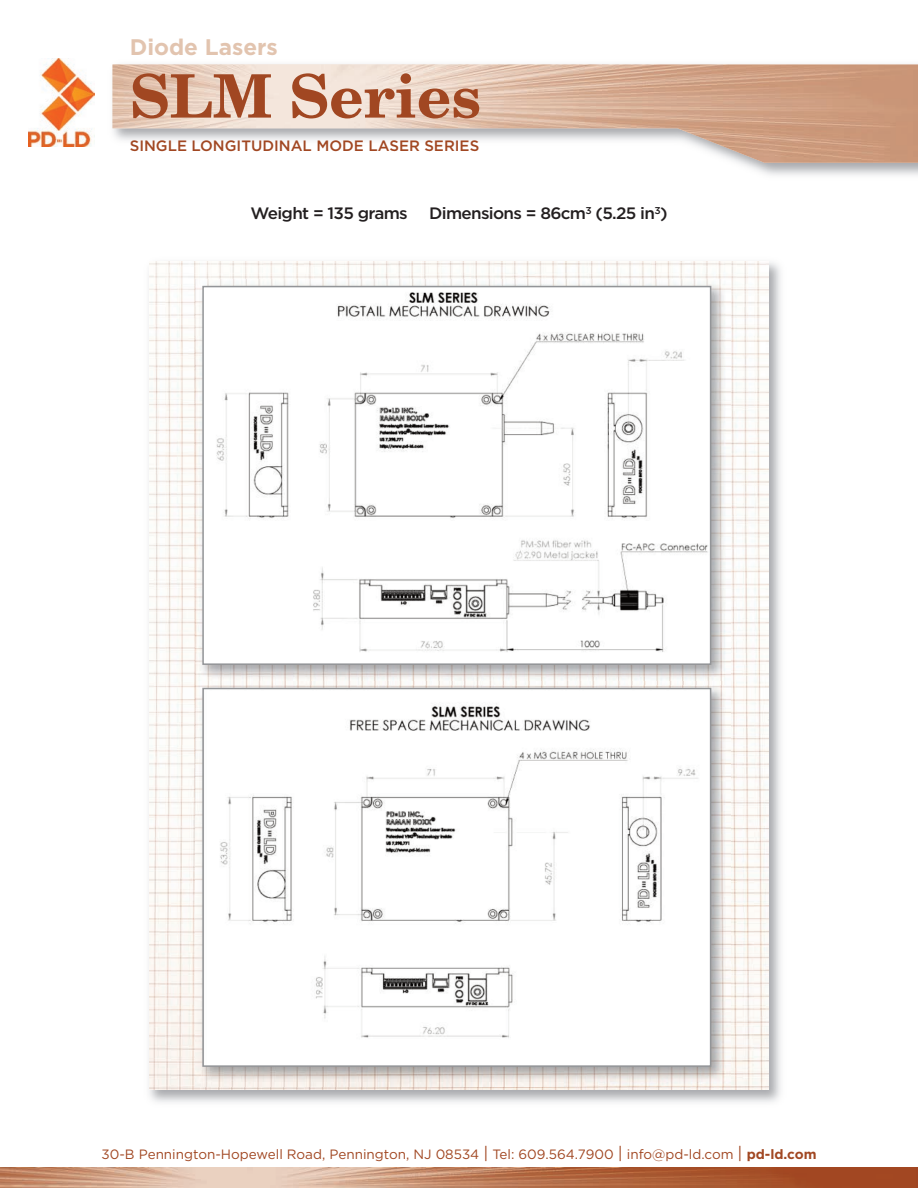
<style>
.page{position:relative;width:918px;height:1188px;background:#fff}
.page>*{position:absolute;margin:0;border:0;box-sizing:border-box;transform-origin:0 0}
.t1{font:700 60px "New Century Schlbk";color:#a14722}
.t2{font:700 22.5px "Gotham";color:#e2c4af}
.t3{font:500 16.5px "Gotham";letter-spacing:-.04em;color:#231f20}
.t4{font:500 15px "Gotham";color:#a14722}
.t5{font:13.5px "Gotham";color:#a14722}
.s1{font-size:16.5px}
.s2{font-weight:700}
</style>
<div class="page">
<img style="left:112px;top:64px;width:806px;height:99px">
<img style="left:28px;top:58px;width:66px;height:88px">
<img style="left:0;top:1168px;width:918px;height:20px">
<img style="left:149px;top:261px;width:632px;height:841px">
<img style="left:149px;top:262px;width:620px;height:828px">
<img style="left:195px;top:279px;width:536px;height:807px">
<img style="left:205px;top:289px;width:503px;height:373px">
<div style="left:202px;top:286px;width:509px;height:379px;border:2px solid #939598"></div>
<img style="left:205px;top:691px;width:503px;height:373px">
<div style="left:202px;top:688px;width:509px;height:379px;border:2px solid #939598"></div>
<h2 class="t2" style="left:130px;top:39px;width:150px">Diode Lasers</h2>
<h1 class="t1" style="left:130px;top:74px;width:353px">SLM Series</h1>
<p class="t4" style="left:130px;top:140px;width:351px">SINGLE LONGITUDINAL MODE LASER SERIES</p>
<p class="t3" style="left:251px;top:208px;width:159px">Weight = 135 grams</p>
<p class="t3" style="left:429px;top:208px;width:240px">Dimensions = 86cm<sup>3</sup> (5.25 in<sup>3</sup>)</p>
<p class="t5" style="left:101px;top:1150px;width:717px">30-B Pennington-Hopewell Road, Pennington, NJ 08534 <span class="s1">|</span> Tel: 609.564.7900 <span class="s1">|</span> info@pd-ld.com <span class="s1">|</span> <span class="s2">pd-ld.com</span></p>
</div>
